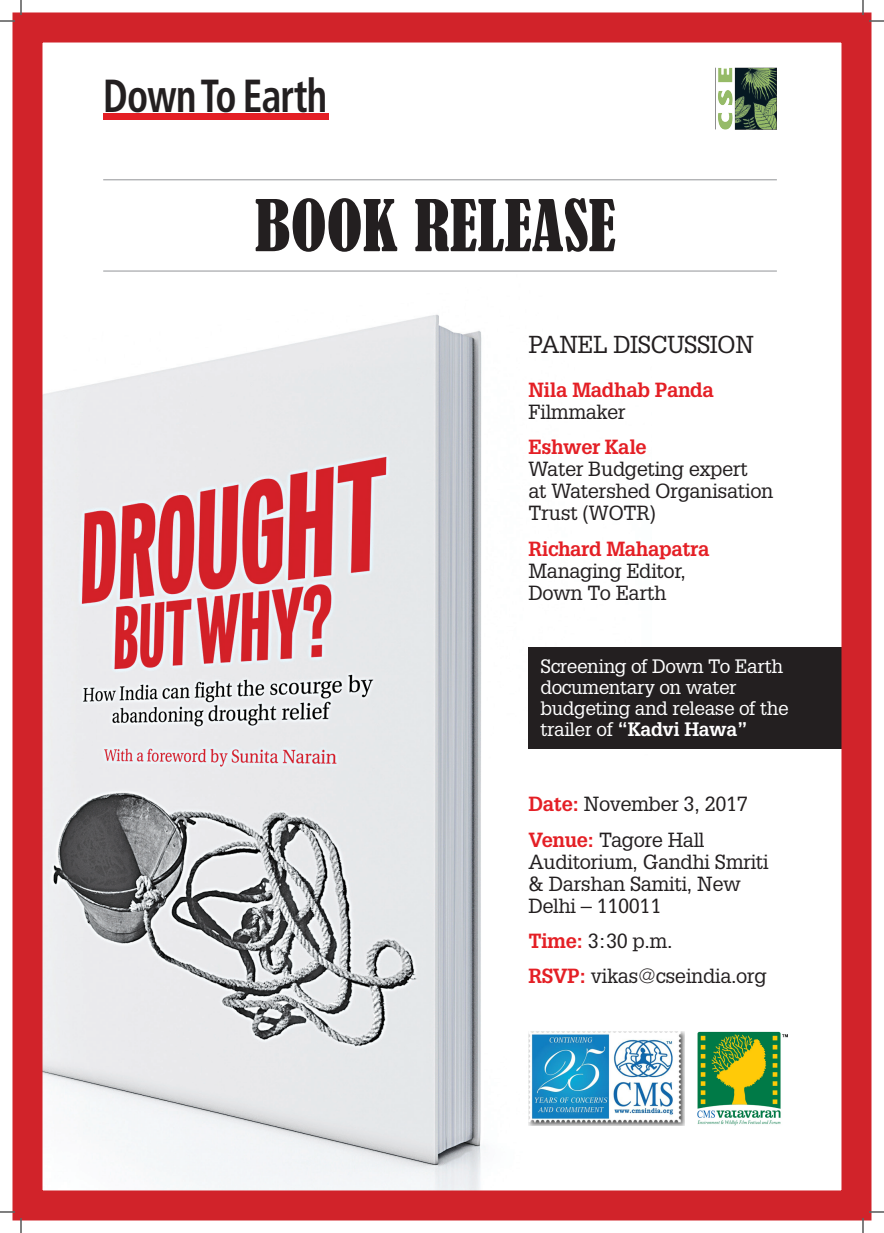
<style>
.page{position:relative;width:884px;height:1233px;background:#fff}
.page>*{position:absolute;margin:0;border:0;box-sizing:border-box;transform-origin:0 0}
.t1{font:condensed 66.2px "Bernard";color:#231f20}
.Headline_Strap{font:700 condensed 46.3px "Frutiger";letter-spacing:-.02em;color:#231f20;scale:.85 1}
.main_shoulder{font:23.9px "Glypha LT Std";letter-spacing:-.02em;color:#231f20}
.main_shoulder-2{font:20px/22px "Glypha LT Std";letter-spacing:-.02em;color:#231f20}
.main_shoulder-3{font:700 20px/22px "Glypha LT Std";letter-spacing:-.02em;color:#e41f25}
.main_shoulder-4{font:19px/21px "Glypha LT Std";letter-spacing:-.02em;color:#fff}
.s1{font-weight:400;color:#231f20}
.s2{font-weight:700;color:#e41f25}
.s3{font-weight:700}
</style>
<div class="page">
<img style="left:43px;top:271px;width:609px;height:918px">
<div style="left:528px;top:647px;width:321px;height:102px;background:#231f20"></div>
<div style="left:12px;top:12px;width:859px;height:1208px;border:30px solid #d1232a"></div>
<div style="left:104px;top:113px;width:224px;height:7px;background:#e41f25"></div>
<img style="left:715px;top:68px;width:62px;height:62px">
<hr style="left:103px;top:179px;width:674px;height:1px;background:#939598">
<hr style="left:103px;top:270px;width:674px;height:1px;background:#939598">
<img style="left:528px;top:1031px;width:157px;height:94px">
<img style="left:697px;top:1031px;width:91px;height:95px">
<svg style="left:0;top:1211px;width:15px;height:1px"></svg>
<svg style="left:869px;top:1211px;width:15px;height:1px"></svg>
<svg style="left:0;top:0;width:22px;height:22px"></svg>
<svg style="left:20px;top:1218px;width:2px;height:15px"></svg>
<svg style="left:862px;top:0;width:22px;height:22px"></svg>
<svg style="left:862px;top:1218px;width:2px;height:15px"></svg>
<p class="Headline_Strap" style="left:103px;top:69px;width:265px">Down To Earth</p>
<p class="t1" style="left:255px;top:187px;width:363px">BOOK RELEASE</p>
<p class="main_shoulder" style="left:528px;top:330px;width:227px">PANEL DISCUSSION</p>
<p class="main_shoulder-3" style="left:528px;top:378px;width:187px">Nila Madhab Panda<br><span class="s1">Filmmaker</span></p>
<p class="main_shoulder-2" style="left:528px;top:436px;width:246px"><span class="s2">Eshwer Kale<br></span>Water Budgeting expert<br>at Watershed Organisation<br>Trust (WOTR)</p>
<p class="main_shoulder-2" style="left:528px;top:537px;width:182px"><span class="s2">Richard Mahapatra<br></span>Managing Editor,<br>Down To Earth</p>
<p class="main_shoulder-4" style="left:540px;top:655px;width:250px">Screening of Down To Earth documentary on water budgeting and release of the trailer of <span class="s3">“Kadvi Hawa”</span></p>
<p class="main_shoulder-2" style="left:528px;top:792px;width:221px"><span class="s2">Date:</span> November 3, 2017</p>
<p class="main_shoulder-2" style="left:528px;top:828px;width:242px"><span class="s2">Venue:</span> Tagore Hall<br>Auditorium, Gandhi Smriti &amp; Darshan Samiti, New<br>Delhi – 110011</p>
<p class="main_shoulder-2" style="left:528px;top:929px;width:146px"><span class="s2">Time:</span> 3:30 p.m.</p>
<p class="main_shoulder-2" style="left:528px;top:964px;width:240px"><span class="s2">RSVP:</span> vikas@cseindia.org</p>
</div>
